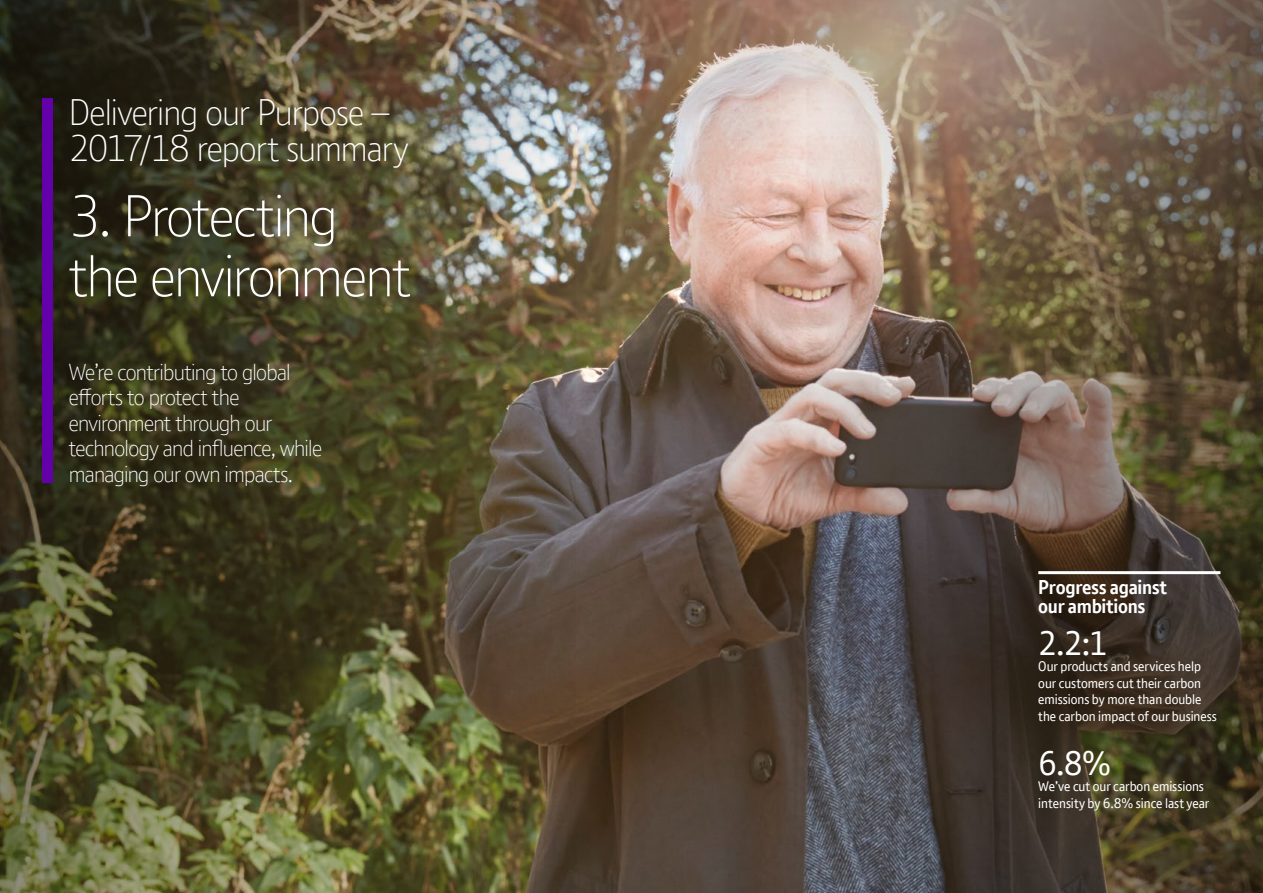
<style>
.page{position:relative;width:1263px;height:893px;background:#fff}
.page>*{position:absolute;margin:0;border:0;box-sizing:border-box;transform-origin:0 0}
.t1{font:300 57px/60px "BT Font";letter-spacing:-.03em;color:#fff}
.t2{font:300 36px/36px "BT Font";letter-spacing:-.025em;color:#fff}
.t3{font:33px "BT Font";color:#fff}
.t4{font:300 22.5px/25.5px "BT Font";letter-spacing:-.03em;color:#fff}
.t5{font:700 19.5px/19.5px "BT Font";letter-spacing:-.015em;color:#fff}
.t6{font:13.5px/16.5px "BT Font";color:#fff}
</style>
<div class="page">
<img style="left:576px;top:0;width:230px;height:893px">
<img style="left:0;top:0;width:576px;height:893px">
<img style="left:806px;top:0;width:457px;height:893px">
<div style="left:43px;top:98px;width:10px;height:384px;background:#6400aa"></div>
<hr style="left:1038px;top:571px;width:182px;height:3px;background:#fff">
<h2 class="t2" style="left:69px;top:94px;width:341px">Delivering our Purpose –<br>2017/18 report summary</h2>
<h1 class="t1" style="left:69px;top:185px;width:344px">3. Protecting the environment</h1>
<h3 class="t4" style="left:69px;top:359px;width:255px">We’re contributing to global efforts to protect the environment through our technology and influence, while managing our own impacts.</h3>
<h3 class="t5" style="left:1038px;top:577px;width:130px">Progress against our ambitions</h3>
<h3 class="t3" style="left:1038px;top:621px;width:71px">2.2:1</h3>
<p class="t6" style="left:1038px;top:658px;width:180px">Our products and services help our customers cut their carbon emissions by more than double the carbon impact of our business</p>
<h3 class="t3" style="left:1038px;top:742px;width:74px">6.8%</h3>
<p class="t6" style="left:1038px;top:778px;width:173px">We’ve cut our carbon emissions intensity by 6.8% since last year</p>
</div>
